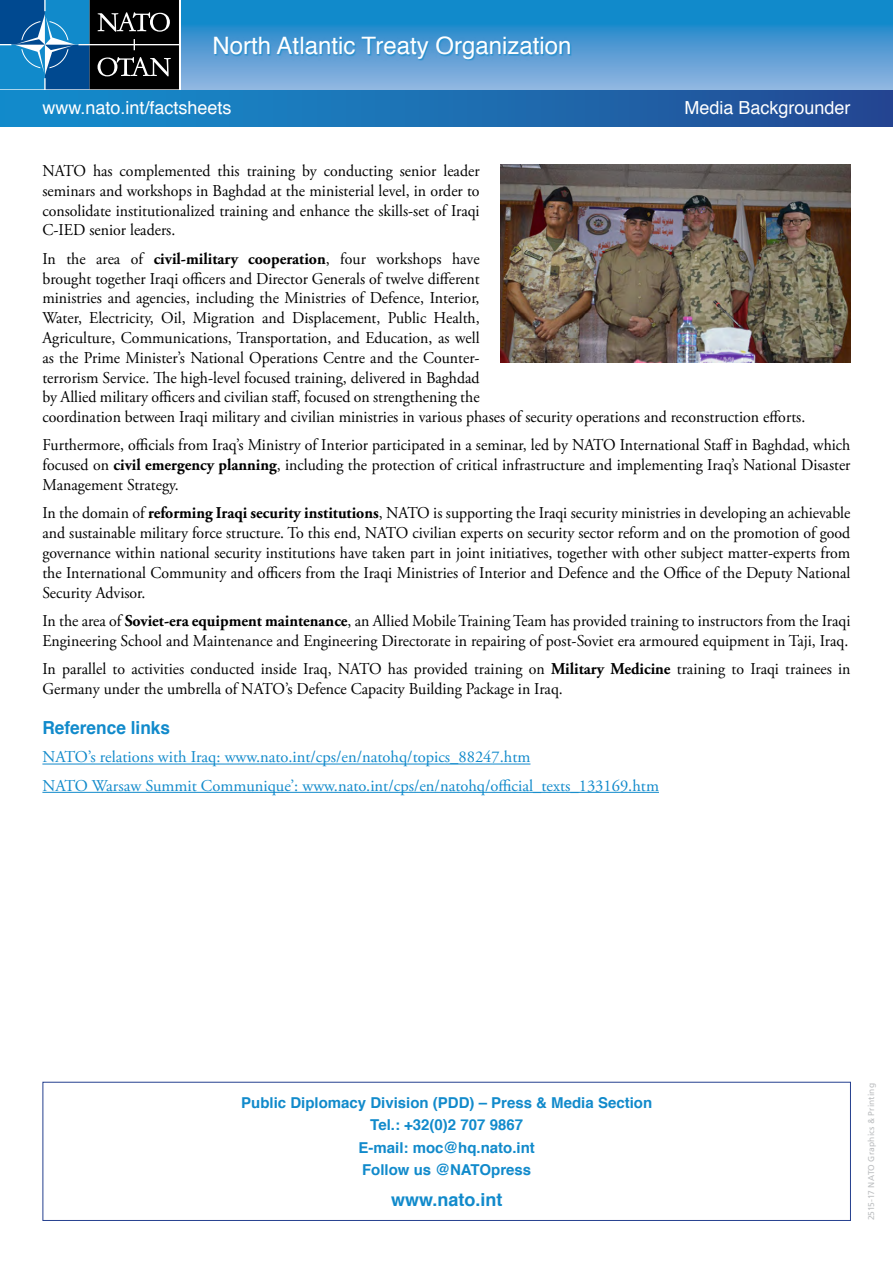
<style>
.page{position:relative;width:893px;height:1263px;background:#fff}
.page>*{position:absolute;margin:0;border:0;box-sizing:border-box;transform-origin:0 0}
.t1{font:24px "Helvetica";color:#fff}
.t2{font:18px "Helvetica";color:#fff}
.t3{font:700 18px "Helvetica";color:#118acb;scale:.96 1}
.t4{font:700 18px "Helvetica";color:#118acb}
.t5{font:16.5px/19.8px "Adobe Garamond Pro";color:#000;text-align:justify;scale:.96 1}
.t6{font:16.5px/28.3px "Adobe Garamond Pro";color:#118acb}
.t7{font:700 15px/22.5px "Helvetica";color:#118acb;text-align:center}
.t8{font:8.4px "Frutiger";letter-spacing:.015em;color:#bcbec0}
.s1{font-weight:700}
.s2{color:#118bcc}
</style>
<div class="page">
<svg style="left:181px;top:0;width:712px;height:89px;background:#4699d2"></svg>
<svg style="left:0;top:89px;width:180px;height:2px"></svg>
<svg style="left:0;top:0;width:179px;height:89px;background:#1f4b69"></svg>
<div style="left:215px;top:37px;width:357px;height:24px;background:#118acb;opacity:.75"></div>
<div style="left:0;top:91px;width:893px;height:36px;background:linear-gradient(to right,#1491cf,#254a93)"></div>
<hr style="left:42px;top:764px;width:488px;height:1px;background:#118acb">
<hr style="left:42px;top:792px;width:617px;height:1px;background:#118acb">
<div style="left:43px;top:1082px;width:808px;height:139px;border:1px solid #25408f"></div>
<img style="left:501px;top:164px;width:349px;height:198px">
<h1 class="t1" style="left:213px;top:27px;width:360px">North Atlantic Treaty Organization</h1>
<p class="t2" style="left:43px;top:94px;width:191px">www.nato.int/factsheets</p>
<p class="t2" style="left:684px;top:94px;width:168px">Media Backgrounder</p>
<p class="t5" style="left:42px;top:161px;width:457px">NATO has complemented this training by conducting senior leader seminars and workshops in Baghdad at the ministerial level, in order to consolidate institutionalized training and enhance the skills-set of Iraqi C-IED senior leaders.</p>
<p class="t5" style="left:42px;top:249px;width:796px;text-align:left">In the area of <span class="s1">civil-military cooperation</span>, four workshops have<br>brought together Iraqi officers and Director Generals of twelve different<br>ministries and agencies, including the Ministries of Defence, Interior,<br>Water, Electricity, Oil, Migration and Displacement, Public Health,<br>Agriculture, Communications, Transportation, and Education, as well<br>as the Prime Minister’s National Operations Centre and the Counter-<br>terrorism Service. The high-level focused training, delivered in Baghdad<br>by Allied military officers and civilian staff, focused on strengthening the<br>coordination between Iraqi military and civilian ministries in various phases of security operations and reconstruction efforts.</p>
<p class="t5" style="left:42px;top:436px;width:843px">Furthermore, officials from Iraq’s Ministry of Interior participated in a seminar, led by NATO International Staff in Baghdad, which focused on <span class="s1">civil emergency planning</span>, including the protection of critical infrastructure and implementing Iraq’s National Disaster Management Strategy.</p>
<p class="t5" style="left:42px;top:504px;width:843px">In the domain of <span class="s1">reforming Iraqi security institutions</span>, NATO is supporting the Iraqi security ministries in developing an achievable and sustainable military force structure. To this end, NATO civilian experts on security sector reform and on the promotion of good governance within national security institutions have taken part in joint initiatives, together with other subject matter-experts from the International Community and officers from the Iraqi Ministries of Interior and Defence and the Office of the Deputy National Security Advisor.</p>
<p class="t5" style="left:42px;top:611px;width:843px">In the area of <span class="s1">Soviet-era equipment maintenance</span>, an Allied Mobile Training Team has provided training to instructors from the Iraqi<br>Engineering School and Maintenance and Engineering Directorate in repairing of post-Soviet era armoured equipment in Taji, Iraq.</p>
<p class="t5" style="left:42px;top:659px;width:843px">In parallel to activities conducted inside Iraq, NATO has provided training on <span class="s1">Military Medicine</span> training to Iraqi trainees in<br>Germany under the umbrella of NATO’s Defence Capacity Building Package in Iraq.</p>
<p class="t3" style="left:42px;top:713px;width:135px">Reference links</p>
<p class="t6" style="left:42px;top:743px;width:618px">NATO’s relations with Iraq: www.nato.int/cps/en/natohq/topics_88247.htm<br>NATO Warsaw Summit Communique’: www.nato.int/cps/en/natohq/official_texts_133169.htm</p>
<p class="t7" style="left:241px;top:1091px;width:412px">Public Diplomacy Division (PDD) – Press &amp; Media Section<br>Tel.: +32(0)2 707 <span class="s2">9867<br></span>E-mail: moc@hq.nato.int<br>Follow us @NATOpress</p>
<p class="t4" style="left:391px;top:1185px;width:113px">www.nato.int</p>
<p class="t8" style="left:866px;top:1220px;width:139px;rotate:-90deg">2515-17 NATO Graphics &amp; Printing</p>
</div>
